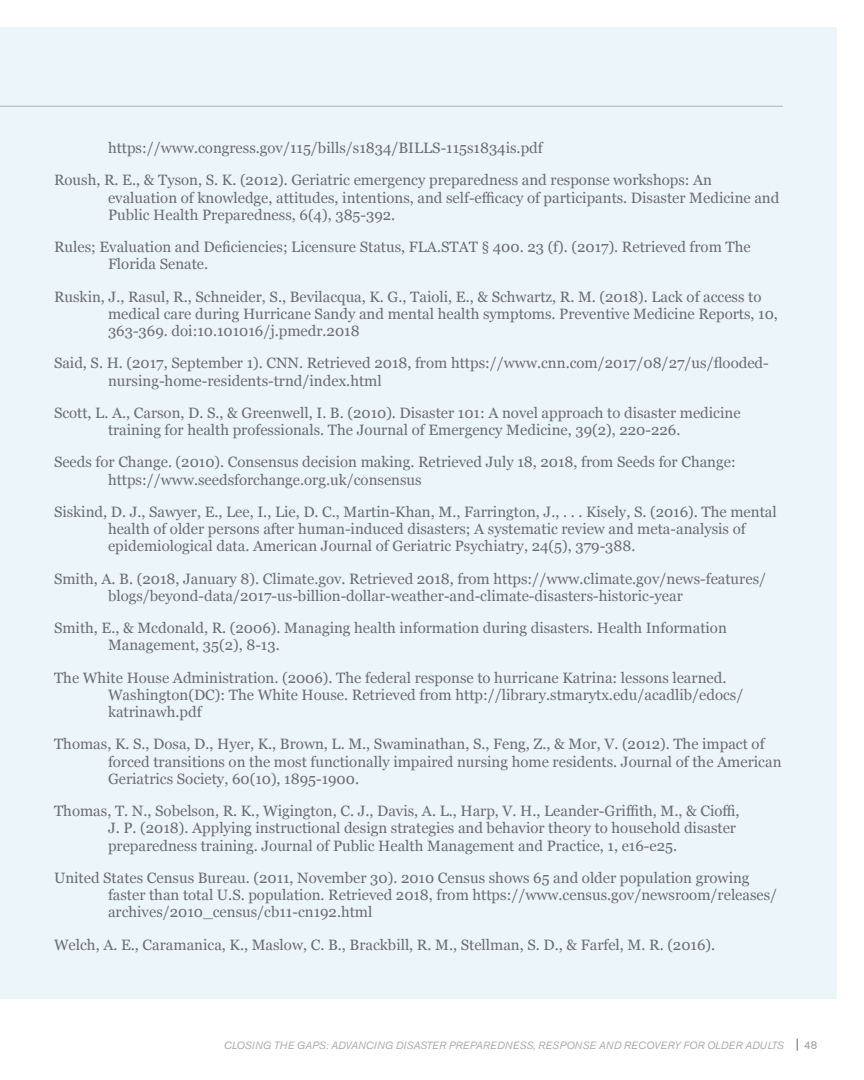
<style>
.page{position:relative;width:864px;height:1080px;background:#fff}
.page>*{position:absolute;margin:0;border:0;box-sizing:border-box;transform-origin:0 0}
.t1{font:15px/17.2px "Georgia";color:#6c6d70}
.t2{font:11.25px "Akzidenz Grotesk Std";color:#9c9ea1}
.t3{font:italic 10.5px "Akzidenz Grotesk Std";letter-spacing:.005em;color:#a8a9ad}
</style>
<div class="page">
<div style="left:0;top:27px;width:837px;height:972px;background:#ecf5fa"></div>
<hr style="left:0;top:106px;width:783px;height:1px;background:#b2b3b7">
<svg style="left:797px;top:1039px;width:1px;height:12px"></svg>
<p class="t1" style="left:54px;top:131px;width:660px;line-height:32.2px;text-indent:54px">https://www.congress.gov/115/bills/s1834/BILLS-115s1834is.pdf<br>Roush, R. E., &amp; Tyson, S. K. (2012). Geriatric emergency preparedness and response workshops: An</p>
<p class="t1" style="left:108px;top:188px;width:673px">evaluation of knowledge, attitudes, intentions, and self-efficacy of participants. Disaster Medicine and<br>Public Health Preparedness, 6(4), 385-392.</p>
<p class="t1" style="left:108px;top:238px;width:644px;text-indent:-54px">Rules; Evaluation and Deficiencies; Licensure Status, FLA.STAT § 400. 23 (f). (2017). Retrieved from The<br>Florida Senate.</p>
<p class="t1" style="left:108px;top:287px;width:672px;text-indent:-54px">Ruskin, J., Rasul, R., Schneider, S., Bevilacqua, K. G., Taioli, E., &amp; Schwartz, R. M. (2018). Lack of access to medical care during Hurricane Sandy and mental health symptoms. Preventive Medicine Reports, 10,<br>363-369. doi:10.101016/j.pmedr.2018</p>
<p class="t1" style="left:108px;top:354px;width:662px;text-indent:-54px">Said, S. H. (2017, September 1). CNN. Retrieved 2018, from https://www.cnn.com/2017/08/27/us/flooded&shy;nursing-home-residents-trnd/index.html</p>
<p class="t1" style="left:54px;top:403px;width:688px;text-align:center">Scott, L. A., Carson, D. S., &amp; Greenwell, I. B. (2010). Disaster 101: A novel approach to disaster medicine training for health professionals. The Journal of Emergency Medicine, 39(2), 220-226.</p>
<p class="t1" style="left:108px;top:453px;width:629px;text-indent:-54px">Seeds for Change. (2010). Consensus decision making. Retrieved July 18, 2018, from Seeds for Change: https://www.seedsforchange.org.uk/consensus</p>
<p class="t1" style="left:108px;top:502px;width:670px;text-indent:-54px">Siskind, D. J., Sawyer, E., Lee, I., Lie, D. C., Martin-Khan, M., Farrington, J., . . . Kisely, S. (2016). The mental health of older persons after human-induced disasters; A systematic review and meta-analysis of epidemiological data. American Journal of Geriatric Psychiatry, 24(5), 379-388.</p>
<p class="t1" style="left:108px;top:569px;width:660px;text-indent:-54px">Smith, A. B. (2018, January 8). Climate.gov. Retrieved 2018, from https://www.climate.gov/news-features/ blogs/beyond-data/2017-us-billion-dollar-weather-and-climate-disasters-historic-year</p>
<p class="t1" style="left:108px;top:619px;width:620px;text-indent:-54px">Smith, E., &amp; Mcdonald, R. (2006). Managing health information during disasters. Health Information<br>Management, 35(2), 8-13.</p>
<p class="t1" style="left:108px;top:668px;width:637px;text-indent:-54px">The White House Administration. (2006). The federal response to hurricane Katrina: lessons learned.<br>Washington(DC): The White House. Retrieved from http://library.stmarytx.edu/acadlib/edocs/ katrinawh.pdf</p>
<p class="t1" style="left:108px;top:735px;width:675px;text-indent:-54px">Thomas, K. S., Dosa, D., Hyer, K., Brown, L. M., Swaminathan, S., Feng, Z., &amp; Mor, V. (2012). The impact of forced transitions on the most functionally impaired nursing home residents. Journal of the American<br>Geriatrics Society, 60(10), 1895-1900.</p>
<p class="t1" style="left:108px;top:802px;width:633px;text-indent:-54px">Thomas, T. N., Sobelson, R. K., Wigington, C. J., Davis, A. L., Harp, V. H., Leander-Griffith, M., &amp; Cioffi,<br>J. P. (2018). Applying instructional design strategies and behavior theory to household disaster preparedness training. Journal of Public Health Management and Practice, 1, e16-e25.</p>
<p class="t1" style="left:108px;top:868px;width:671px;text-indent:-54px">United States Census Bureau. (2011, November 30). 2010 Census shows 65 and older population growing faster than total U.S. population. Retrieved 2018, from https://www.census.gov/newsroom/releases/ archives/2010_census/cb11-cn192.html</p>
<p class="t1" style="left:54px;top:935px;width:663px">Welch, A. E., Caramanica, K., Maslow, C. B., Brackbill, R. M., Stellman, S. D., &amp; Farfel, M. R. (2016).</p>
<p class="t3" style="left:224px;top:1039px;width:562px">CLOSING THE GAPS: ADVANCING DISASTER PREPAREDNESS, RESPONSE AND RECOVERY FOR OLDER ADULTS</p>
<p class="t2" style="left:804px;top:1038px;width:15px">48</p>
</div>
